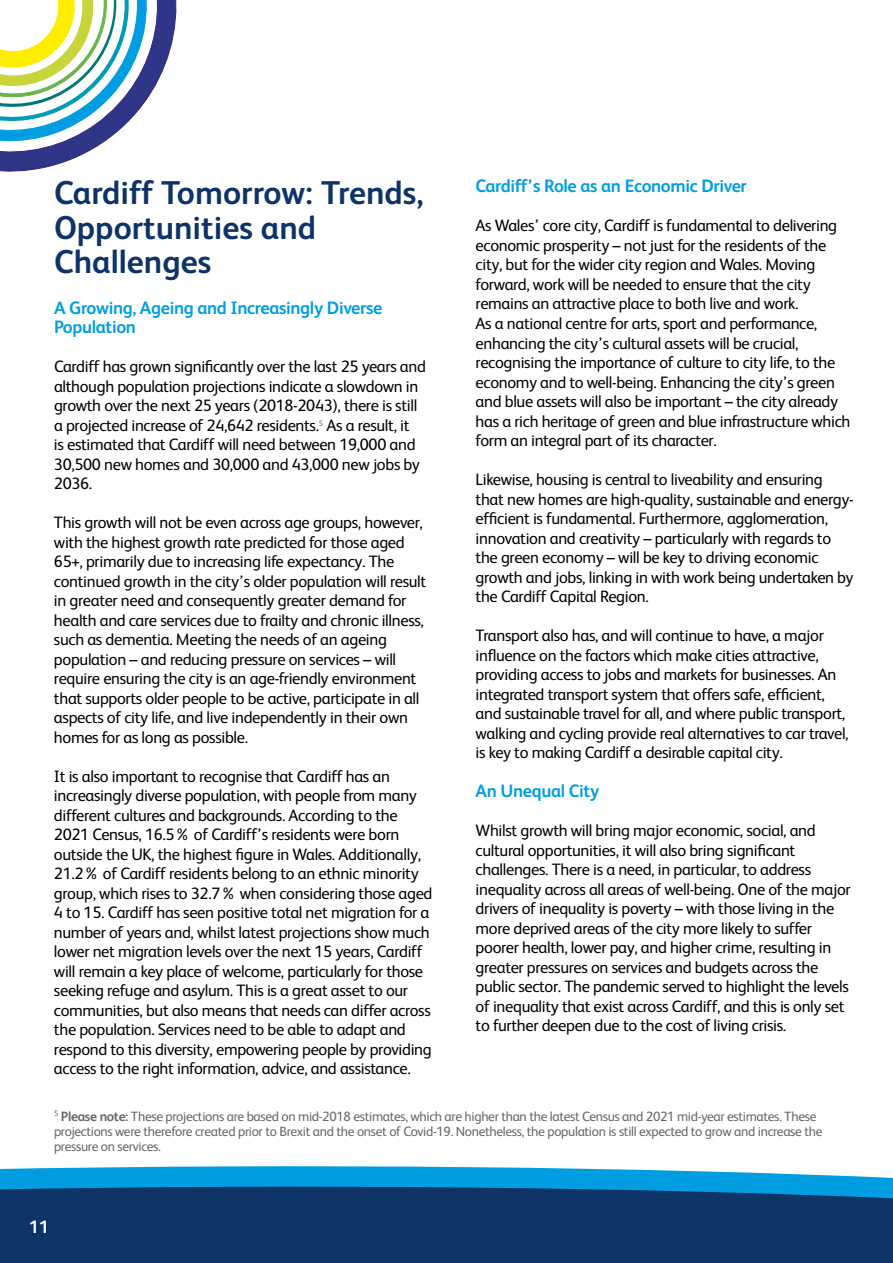
<style>
.page{position:relative;width:893px;height:1263px;background:#fff}
.page>*{position:absolute;margin:0;border:0;box-sizing:border-box;transform-origin:0 0}
.t1{font:700 33px/34.5px "FS Albert";color:#0e3367}
.t2{font:700 18px/19.5px "FS Albert";letter-spacing:-.02em;color:#009ee1}
.t3{font:700 18px "FS Albert";color:#fff}
.t4{font:16.5px/19.5px "FS Albert";letter-spacing:-.02em;color:#000}
.t5{font:13.5px/15px "FS Albert";letter-spacing:-.025em;color:#666665}
.s1{font-weight:700}
</style>
<div class="page">
<svg style="left:0;top:1166px;width:893px;height:18px;background:#2baee6"></svg>
<svg style="left:0;top:1184px;width:893px;height:79px;background:#0d3a6f"></svg>
<svg style="left:0;top:0;width:176px;height:171px"></svg>
<h1 class="t1" style="left:54px;top:174px;width:371px">Cardiff Tomorrow: Trends,<br>Opportunities and<br>Challenges</h1>
<p class="t2" style="left:54px;top:297px;width:330px">A Growing, Ageing and Increasingly Diverse<br>Population</p>
<p class="t4" style="left:54px;top:356px;width:373px">Cardiff has grown significantly over the last 25 years and although population projections indicate a slowdown in growth over the next 25 years (2018-2043), there is still a projected increase of 24,642 residents.<sup>5</sup> As a result, it<br>is estimated that Cardiff will need between 19,000 and 30,500 new homes and 30,000 and 43,000 new jobs by 2036.</p>
<p class="t4" style="left:54px;top:512px;width:374px">This growth will not be even across age groups, however, with the highest growth rate predicted for those aged 65+, primarily due to increasing life expectancy. The continued growth in the city’s older population will result in greater need and consequently greater demand for health and care services due to frailty and chronic illness, such as dementia. Meeting the needs of an ageing population – and reducing pressure on services – will require ensuring the city is an age-friendly environment that supports older people to be active, participate in all aspects of city life, and live independently in their own homes for as long as possible.</p>
<p class="t4" style="left:54px;top:765px;width:380px">It is also important to recognise that Cardiff has an increasingly diverse population, with people from many different cultures and backgrounds. According to the 2021 Census, 16.5% of Cardiff’s residents were born outside the UK, the highest figure in Wales. Additionally, 21.2% of Cardiff residents belong to an ethnic minority group, which rises to 32.7% when considering those aged 4 to 15. Cardiff has seen positive total net migration for a number of years and, whilst latest projections show much lower net migration levels over the next 15 years, Cardiff will remain a key place of welcome, particularly for those seeking refuge and asylum. This is a great asset to our communities, but also means that needs can differ across the population. Services need to be able to adapt and respond to this diversity, empowering people by providing access to the right information, advice, and assistance.</p>
<p class="t2" style="left:476px;top:176px;width:273px">Cardiff’s Role as an Economic Driver</p>
<p class="t4" style="left:476px;top:215px;width:376px">As Wales’ core city, Cardiff is fundamental to delivering economic prosperity – not just for the residents of the city, but for the wider city region and Wales. Moving forward, work will be needed to ensure that the city remains an attractive place to both live and work.<br>As a national centre for arts, sport and performance, enhancing the city’s cultural assets will be crucial, recognising the importance of culture to city life, to the economy and to well-being. Enhancing the city’s green and blue assets will also be important – the city already has a rich heritage of green and blue infrastructure which form an integral part of its character.</p>
<p class="t4" style="left:476px;top:469px;width:380px">Likewise, housing is central to liveability and ensuring that new homes are high-quality, sustainable and energy&shy;efficient is fundamental. Furthermore, agglomeration, innovation and creativity – particularly with regards to the green economy – will be key to driving economic growth and jobs, linking in with work being undertaken by the Cardiff Capital Region.</p>
<p class="t4" style="left:476px;top:625px;width:374px">Transport also has, and will continue to have, a major influence on the factors which make cities attractive, providing access to jobs and markets for businesses. An integrated transport system that offers safe, efficient, and sustainable travel for all, and where public transport, walking and cycling provide real alternatives to car travel, is key to making Cardiff a desirable capital city.</p>
<p class="t2" style="left:476px;top:780px;width:125px">An Unequal City</p>
<p class="t4" style="left:476px;top:820px;width:377px">Whilst growth will bring major economic, social, and cultural opportunities, it will also bring significant challenges. There is a need, in particular, to address inequality across all areas of well-being. One of the major drivers of inequality is poverty – with those living in the more deprived areas of the city more likely to suffer poorer health, lower pay, and higher crime, resulting in greater pressures on services and budgets across the public sector. The pandemic served to highlight the levels of inequality that exist across Cardiff, and this is only set to further deepen due to the cost of living crisis.</p>
<p class="t5" style="left:54px;top:1108px;width:770px"><sup>5</sup> <span class="s1">Please note:</span> These projections are based on mid-2018 estimates, which are higher than the latest Census and 2021 mid-year estimates. These projections were therefore created prior to Brexit and the onset of Covid-19. Nonetheless, the population is still expected to grow and increase the pressure on services.</p>
<p class="t3" style="left:29px;top:1215px;width:22px">11</p>
</div>
